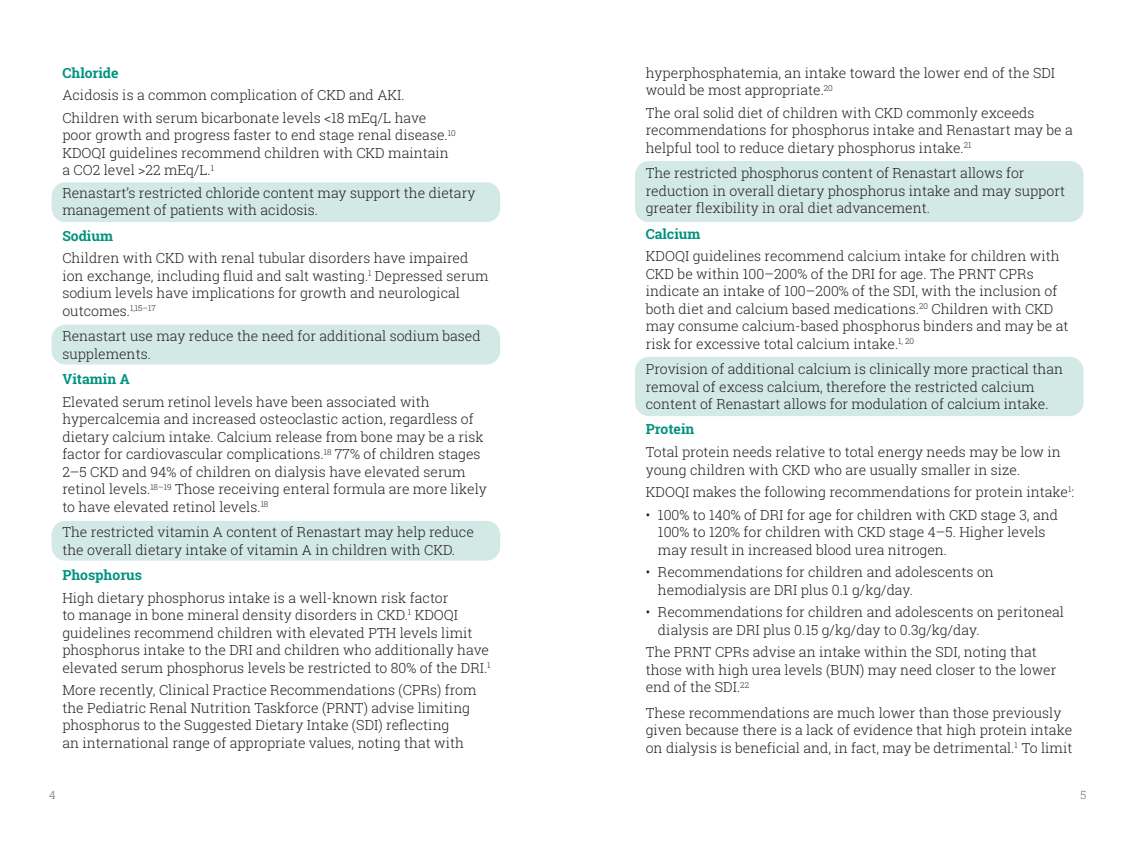
<style>
.page{position:relative;width:1134px;height:851px;background:#fff}
.page>*{position:absolute;margin:0;border:0;box-sizing:border-box;transform-origin:0 0}
.t1{font:300 14px/17.5px "Roboto Slab";color:#231f20}
.t2{font:700 14px "Roboto Slab";color:#00937f}
.t3{font:300 11.38px "Roboto Slab";color:#6c6d70}
</style>
<div class="page">
<div style="left:52px;top:182px;width:448px;height:40px;background:#d3e9e5;border-radius:14px"></div>
<div style="left:52px;top:324px;width:448px;height:40px;background:#d3e9e5;border-radius:14px"></div>
<div style="left:52px;top:521px;width:448px;height:39px;background:#d3e9e5;border-radius:14px"></div>
<div style="left:635px;top:161px;width:449px;height:61px;background:#d3e9e5;border-radius:14px"></div>
<div style="left:635px;top:357px;width:449px;height:59px;background:#d3e9e5;border-radius:14px"></div>
<p class="t2" style="left:62px;top:63px;width:58px">Chloride</p>
<p class="t1" style="left:62px;top:83px;width:366px;line-height:22.6px">Acidosis is a common complication of CKD and AKI.<br>Children with serum bicarbonate levels &lt;18 mEq/L have</p>
<p class="t1" style="left:62px;top:126px;width:395px">poor growth and progress faster to end stage renal disease.<sup>10<br></sup>KDOQI guidelines recommend children with CKD maintain a CO2 level &gt;22 mEq/L.<sup>1</sup></p>
<p class="t1" style="left:62px;top:184px;width:415px">Renastart’s restricted chloride content may support the dietary management of patients with acidosis.</p>
<p class="t2" style="left:62px;top:226px;width:52px">Sodium</p>
<p class="t1" style="left:62px;top:249px;width:428px">Children with CKD with renal tubular disorders have impaired ion exchange, including fluid and salt wasting.<sup>1</sup> Depressed serum sodium levels have implications for growth and neurological outcomes.<sup>1,15–17</sup></p>
<p class="t1" style="left:62px;top:327px;width:420px">Renastart use may reduce the need for additional sodium based supplements.</p>
<p class="t2" style="left:62px;top:369px;width:69px">Vitamin A</p>
<p class="t1" style="left:62px;top:392px;width:426px">Elevated serum retinol levels have been associated with hypercalcemia and increased osteoclastic action, regardless of dietary calcium intake. Calcium release from bone may be a risk factor for cardiovascular complications.<sup>18</sup> 77% of children stages 2–5 CKD and 94% of children on dialysis have elevated serum retinol levels.<sup>18–19</sup> Those receiving enteral formula are more likely to have elevated retinol levels.<sup>18</sup></p>
<p class="t1" style="left:62px;top:523px;width:413px">The restricted vitamin A content of Renastart may help reduce the overall dietary intake of vitamin A in children with CKD.</p>
<p class="t2" style="left:62px;top:565px;width:81px">Phosphorus</p>
<p class="t1" style="left:62px;top:588px;width:430px">High dietary phosphorus intake is a well-known risk factor<br>to manage in bone mineral density disorders in CKD.<sup>1</sup> KDOQI guidelines recommend children with elevated PTH levels limit phosphorus intake to the DRI and children who additionally have elevated serum phosphorus levels be restricted to 80% of the DRI.<sup>1</sup></p>
<p class="t1" style="left:62px;top:681px;width:416px">More recently, Clinical Practice Recommendations (CPRs) from the Pediatric Renal Nutrition Taskforce (PRNT) advise limiting phosphorus to the Suggested Dietary Intake (SDI) reflecting<br>an international range of appropriate values, noting that with</p>
<p class="t1" style="left:646px;top:63px;width:411px">hyperphosphatemia, an intake toward the lower end of the SDI would be most appropriate.<sup>20</sup></p>
<p class="t1" style="left:646px;top:104px;width:429px">The oral solid diet of children with CKD commonly exceeds recommendations for phosphorus intake and Renastart may be a helpful tool to reduce dietary phosphorus intake.<sup>21</sup></p>
<p class="t1" style="left:646px;top:164px;width:421px">The restricted phosphorus content of Renastart allows for reduction in overall dietary phosphorus intake and may support greater flexibility in oral diet advancement.</p>
<p class="t2" style="left:646px;top:224px;width:56px">Calcium</p>
<p class="t1" style="left:646px;top:247px;width:424px">KDOQI guidelines recommend calcium intake for children with CKD be within 100–200% of the DRI for age. The PRNT CPRs indicate an intake of 100–200% of the SDI, with the inclusion of both diet and calcium based medications.<sup>20</sup> Children with CKD may consume calcium-based phosphorus binders and may be at risk for excessive total calcium intake.<sup>1,</sup> <sup>20</sup></p>
<p class="t1" style="left:646px;top:360px;width:419px">Provision of additional calcium is clinically more practical than removal of excess calcium, therefore the restricted calcium content of Renastart allows for modulation of calcium intake.</p>
<p class="t2" style="left:646px;top:420px;width:50px">Protein</p>
<p class="t1" style="left:646px;top:443px;width:417px">Total protein needs relative to total energy needs may be low in young children with CKD who are usually smaller in size.</p>
<p class="t1" style="left:646px;top:483px;width:430px">KDOQI makes the following recommendations for protein intake<sup>1</sup>:</p>
<p class="t1" style="left:658px;top:505px;width:402px;text-indent:-12px">• 100% to 140% of DRI for age for children with CKD stage 3, and<br>100% to 120% for children with CKD stage 4–5. Higher levels may result in increased blood urea nitrogen.</p>
<p class="t1" style="left:658px;top:563px;width:337px;text-indent:-12px">• Recommendations for children and adolescents on hemodialysis are DRI plus 0.1 g/kg/day.</p>
<p class="t1" style="left:658px;top:603px;width:408px;text-indent:-12px">• Recommendations for children and adolescents on peritoneal dialysis are DRI plus 0.15 g/kg/day to 0.3g/kg/day.</p>
<p class="t1" style="left:646px;top:643px;width:412px">The PRNT CPRs advise an intake within the SDI, noting that those with high urea levels (BUN) may need closer to the lower end of the SDI.<sup>22</sup></p>
<p class="t1" style="left:646px;top:703px;width:428px">These recommendations are much lower than those previously given because there is a lack of evidence that high protein intake on dialysis is beneficial and, in fact, may be detrimental.<sup>1</sup> To limit</p>
<p class="t3" style="left:49px;top:787px;width:8px">4</p>
<p class="t3" style="left:1081px;top:787px;width:7px">5</p>
</div>
